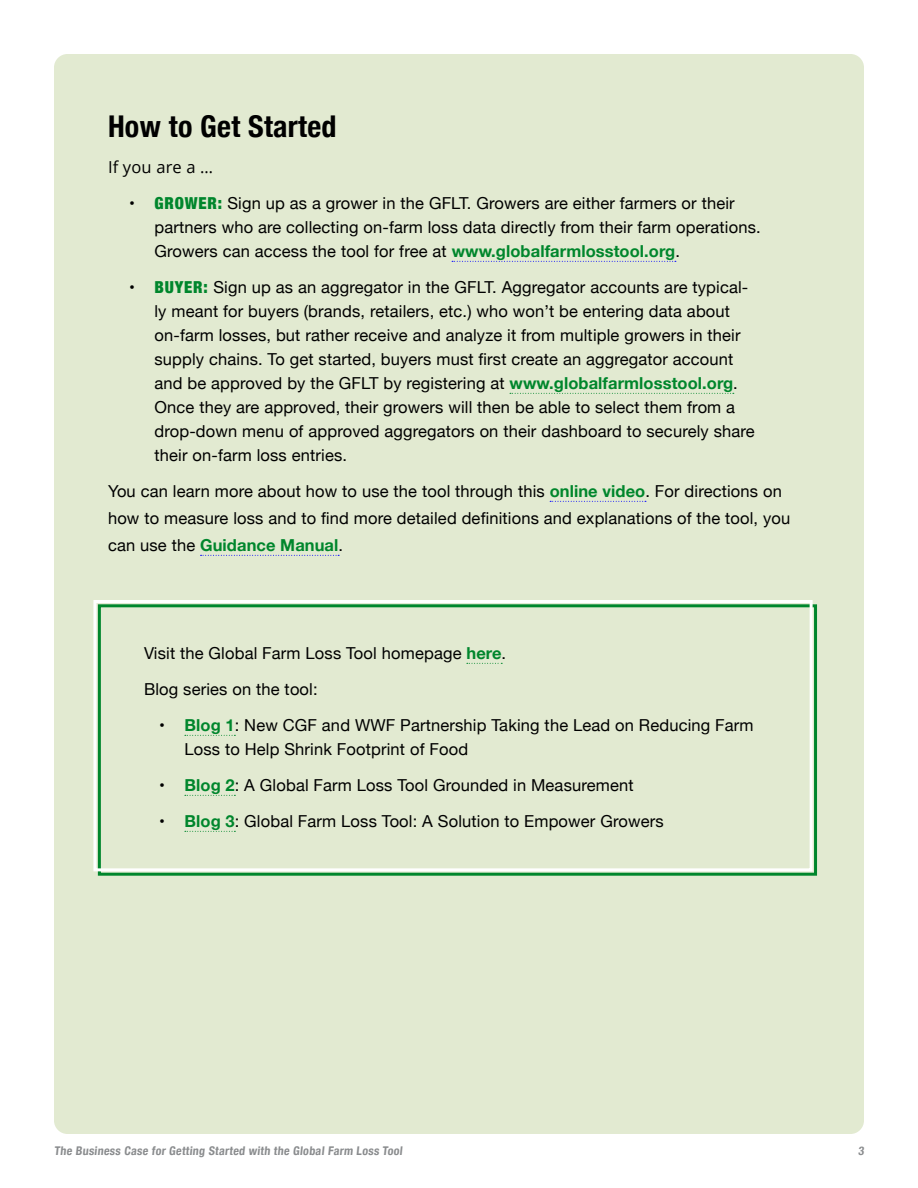
<style>
.page{position:relative;width:918px;height:1188px;background:#fff}
.page>*{position:absolute;margin:0;border:0;box-sizing:border-box;transform-origin:0 0}
.t1{font:700 condensed 30px "Helvetica Neue";letter-spacing:.01em;color:#000}
.t2{font:16.5px/24px "Helvetica Neue";letter-spacing:.01em;color:#000}
.t3{font:16.5px "Open Sans";letter-spacing:.01em;color:#000}
.t4{font:700 condensed 12px "Helvetica Neue";color:#8a8c8e}
.s1{font-weight:900;font-stretch:condensed;color:#00862c}
.s2{font-weight:700;color:#00862c}
</style>
<div class="page">
<div style="left:54px;top:54px;width:810px;height:1080px;background:#e2ead1;border-radius:14px"></div>
<div style="left:98px;top:604px;width:719px;height:272px;border:3px solid #00862c"></div>
<svg style="left:452px;top:261px;width:224px;height:1px"></svg>
<svg style="left:510px;top:393px;width:224px;height:1px"></svg>
<svg style="left:550px;top:501px;width:96px;height:1px"></svg>
<svg style="left:201px;top:555px;width:138px;height:1px"></svg>
<svg style="left:467px;top:663px;width:35px;height:1px"></svg>
<svg style="left:185px;top:735px;width:50px;height:1px"></svg>
<svg style="left:185px;top:795px;width:50px;height:1px"></svg>
<svg style="left:185px;top:831px;width:50px;height:1px"></svg>
<div style="left:93px;top:600px;width:720px;height:271px;border:3px solid #fff"></div>
<h1 class="t1" style="left:108px;top:101px;width:230px">How to Get Started</h1>
<p class="t3" style="left:108px;top:156px;width:107px">If you are a …</p>
<p class="t2" style="left:154px;top:192px;width:608px;text-indent:-25px">• <span class="s1">GROWER:</span> Sign up as a grower in the GFLT. Growers are either farmers or their partners who are collecting on-farm loss data directly from their farm operations.<br>Growers can access the tool for free at <span class="s2">www.globalfarmlosstool.org</span>.</p>
<p class="t2" style="left:154px;top:276px;width:602px;text-indent:-25px">• <span class="s1">BUYER:</span> Sign up as an aggregator in the GFLT. Aggregator accounts are typical&shy;ly meant for buyers (brands, retailers, etc.) who won’t be entering data about on-farm losses, but rather receive and analyze it from multiple growers in their supply chains. To get started, buyers must first create an aggregator account and be approved by the GFLT by registering at <span class="s2">www.globalfarmlosstool.org</span>.<br>Once they are approved, their growers will then be able to select them from a drop-down menu of approved aggregators on their dashboard to securely share their on-farm loss entries.</p>
<p class="t2" style="left:108px;top:478px;width:684px;line-height:27px">You can learn more about how to use the tool through this <span class="s2">online video</span>. For directions on how to measure loss and to find more detailed definitions and explanations of the tool, you can use the <span class="s2">Guidance Manual</span>.</p>
<p class="t2" style="left:144px;top:636px;width:364px;line-height:36px">Visit the Global Farm Loss Tool homepage <span class="s2">here</span>.<br>Blog series on the tool:</p>
<p class="t2" style="left:184px;top:714px;width:571px;text-indent:-25px">• <span class="s2">Blog 1</span>: New CGF and WWF Partnership Taking the Lead on Reducing Farm<br>Loss to Help Shrink Footprint of Food</p>
<p class="t2" style="left:159px;top:774px;width:476px">• <span class="s2">Blog 2</span>: A Global Farm Loss Tool Grounded in Measurement</p>
<p class="t2" style="left:159px;top:810px;width:506px">• <span class="s2">Blog 3</span>: Global Farm Loss Tool: A Solution to Empower Growers</p>
<p class="t4" style="left:54px;top:1141px;width:352px">The Business Case for Getting Started with the Global Farm Loss Tool</p>
<p class="t4" style="left:858px;top:1141px;width:9px">3</p>
</div>
